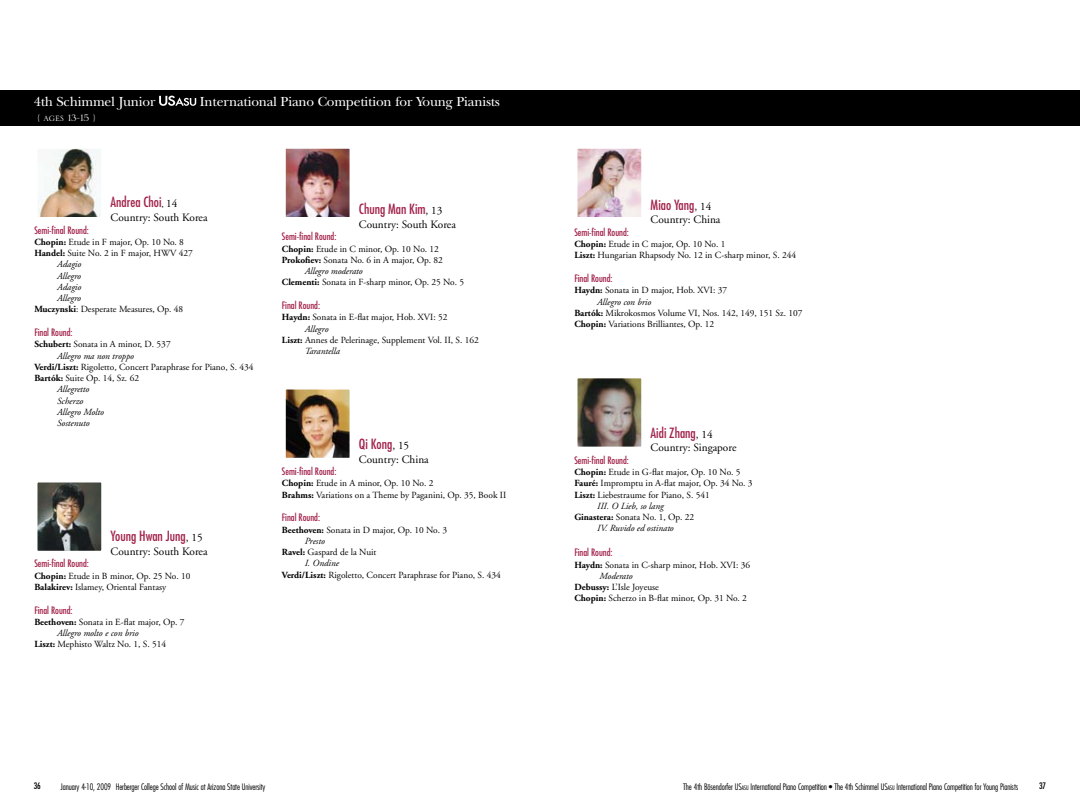
<style>
.page{position:relative;width:1080px;height:810px;background:#fff}
.page>*{position:absolute;margin:0;border:0;box-sizing:border-box;transform-origin:0 0}
.t1{font:condensed 13.75px "Futura";color:#a2224b}
.t2{font:13.75px "New Baskerville";letter-spacing:-.015em;color:#fff}
.t3{font:12.5px "Serlio LH";letter-spacing:-.015em;color:#fff}
.t4{font:11.25px "Adobe Garamond";color:#000}
.t5{font:condensed 10px "Futura";color:#a2224b}
.t6{font:9.38px/11.2px "Adobe Garamond";color:#000}
.t7{font:italic 9.38px "Adobe Garamond";color:#000}
.t8{font:300 condensed 8.75px "Futura";letter-spacing:-.01em;color:#000}
.t9{font:condensed 8.75px "Futura";color:#000}
.s1{font-family:"Adobe Garamond";font-stretch:normal;font-size:9.38px;color:#000}
.s2{font-family:"Adobe Garamond";font-stretch:normal;font-size:11.25px;color:#000}
.s3{font-weight:700}
.s4{font-style:inherit}
.s5{font-size:6.12px}
</style>
<div class="page">
<div style="left:539px;top:90px;width:541px;height:36px;background:#000"></div>
<img style="left:579px;top:150px;width:61px;height:66px">
<div style="left:574px;top:145px;width:71px;height:76px;border:4px solid #fff"></div>
<img style="left:579px;top:380px;width:61px;height:65px">
<div style="left:574px;top:375px;width:71px;height:75px;border:4px solid #fff"></div>
<div style="left:0;top:90px;width:540px;height:36px;background:#000"></div>
<svg style="left:159px;top:96px;width:37px;height:10px"></svg>
<img style="left:39px;top:150px;width:61px;height:66px">
<img style="left:287px;top:150px;width:61px;height:66px">
<div style="left:282px;top:145px;width:71px;height:76px;border:4px solid #fff"></div>
<img style="left:39px;top:484px;width:61px;height:66px">
<div style="left:34px;top:479px;width:71px;height:76px;border:4px solid #fff"></div>
<img style="left:287px;top:391px;width:61px;height:66px">
<div style="left:282px;top:386px;width:71px;height:76px;border:4px solid #fff"></div>
<h1 class="t2" style="left:34px;top:93px;width:123px">4th Schimmel Junior</h1>
<h1 class="t2" style="left:200px;top:93px;width:302px">International Piano Competition for Young Pianists</h1>
<h2 class="t3" style="left:38px;top:111px;width:60px">{ ages 13-15 }</h2>
<h1 class="t1" style="left:111px;top:194px;width:68px">Andrea Choi<span class="s1">,</span> <span class="s2">14</span></h1>
<p class="t4" style="left:111px;top:212px;width:99px">Country: South Korea</p>
<p class="t5" style="left:34px;top:224px;width:56px">Semi-final Round:</p>
<p class="t6" style="left:34px;top:237px;width:151px"><span class="s3">Chopin:</span> Etude in F major, Op. 10 No. 8</p>
<p class="t6" style="left:34px;top:248px;width:160px"><span class="s3">Handel:</span> Suite No. 2 in F major, HWV 427</p>
<p class="t7" style="left:57px;top:259px;width:26px">Adagio</p>
<p class="t7" style="left:57px;top:271px;width:25px">Allegro</p>
<p class="t7" style="left:57px;top:282px;width:26px">Adagio</p>
<p class="t7" style="left:57px;top:293px;width:25px">Allegro</p>
<p class="t6" style="left:34px;top:304px;width:150px"><span class="s3">Muczynski</span>: Desperate Measures, Op. 48</p>
<p class="t5" style="left:34px;top:326px;width:40px">Final Round:</p>
<p class="t6" style="left:34px;top:339px;width:138px"><span class="s3">Schubert:</span> Sonata in A minor, D. 537</p>
<p class="t7" style="left:57px;top:351px;width:78px">Allegro ma non troppo</p>
<p class="t6" style="left:34px;top:362px;width:221px"><span class="s3">Verdi/Liszt:</span> Rigoletto, Concert Paraphrase for Piano, S. 434</p>
<p class="t6" style="left:34px;top:373px;width:106px"><span class="s3">Bartók:</span> Suite Op. 14, Sz. 62</p>
<p class="t7" style="left:57px;top:384px;width:34px">Allegretto</p>
<p class="t7" style="left:57px;top:396px;width:28px">Scherzo</p>
<p class="t7" style="left:57px;top:407px;width:48px">Allegro Molto</p>
<p class="t7" style="left:57px;top:418px;width:34px">Sostenuto</p>
<h1 class="t1" style="left:111px;top:527px;width:94px">Young Hwan Jung<span class="s2">, 15</span></h1>
<p class="t4" style="left:111px;top:545px;width:99px">Country: South Korea</p>
<p class="t5" style="left:34px;top:557px;width:56px">Semi-final Round:</p>
<p class="t6" style="left:34px;top:570px;width:158px"><span class="s3">Chopin:</span> Etude in B minor, Op. 25 No. 10<br><span class="s3">Balakirev:</span> Islamey, Oriental Fantasy</p>
<p class="t5" style="left:34px;top:604px;width:40px">Final Round:</p>
<p class="t6" style="left:34px;top:617px;width:152px"><span class="s3">Beethoven:</span> Sonata in E-flat major, Op. 7</p>
<p class="t7" style="left:57px;top:628px;width:83px">Allegro molto e con brio</p>
<p class="t6" style="left:34px;top:639px;width:133px"><span class="s3">Liszt:</span> Mephisto Waltz No. 1, S. 514</p>
<h1 class="t1" style="left:359px;top:200px;width:85px">Chung Man Kim<span class="s2">, 13</span></h1>
<p class="t4" style="left:359px;top:218px;width:99px">Country: South Korea</p>
<p class="t5" style="left:282px;top:230px;width:56px">Semi-final Round:</p>
<p class="t6" style="left:282px;top:243px;width:158px"><span class="s3">Chopin:</span> Etude in C minor, Op. 10 No. 12</p>
<p class="t6" style="left:282px;top:254px;width:162px"><span class="s3">Prokofiev:</span> Sonata No. 6 in A major, Op. 82</p>
<p class="t7" style="left:304px;top:266px;width:60px">Allegro moderato</p>
<p class="t6" style="left:282px;top:277px;width:184px"><span class="s3">Clementi:</span> Sonata in F-sharp minor, Op. 25 No. 5</p>
<p class="t5" style="left:282px;top:299px;width:40px">Final Round:</p>
<p class="t6" style="left:282px;top:312px;width:167px"><span class="s3">Haydn:</span> Sonata in E-flat major, Hob. XVI: 52</p>
<p class="t7" style="left:304px;top:324px;width:25px">Allegro</p>
<p class="t6" style="left:282px;top:334px;width:199px"><span class="s3">Liszt:</span> Annes de Pelerinage, Supplement Vol. II, S. 162</p>
<p class="t7" style="left:304px;top:346px;width:37px">Tarantella</p>
<h1 class="t1" style="left:359px;top:435px;width:52px">Qi Kong<span class="s2">, 15</span></h1>
<p class="t4" style="left:359px;top:453px;width:71px">Country: China</p>
<p class="t5" style="left:282px;top:465px;width:56px">Semi-final Round:</p>
<p class="t6" style="left:282px;top:478px;width:226px"><span class="s3">Chopin:</span> Etude in A minor, Op. 10 No. 2<br><span class="s3">Brahms:</span> Variations on a Theme by Paganini, Op. 35, Book II</p>
<p class="t5" style="left:282px;top:511px;width:40px">Final Round:</p>
<p class="t6" style="left:282px;top:524px;width:167px"><span class="s3">Beethoven:</span> Sonata in D major, Op. 10 No. 3</p>
<p class="t7" style="left:304px;top:536px;width:22px">Presto</p>
<p class="t6" style="left:282px;top:547px;width:96px"><span class="s3">Ravel:</span> Gaspard de la Nuit</p>
<p class="t7" style="left:304px;top:558px;width:36px">I. Ondine</p>
<p class="t6" style="left:282px;top:569px;width:221px"><span class="s3">Verdi/Liszt:</span> Rigoletto, Concert Paraphrase for Piano, S. 434</p>
<h1 class="t1" style="left:651px;top:196px;width:62px">Miao Yang<span class="s2">, 14</span></h1>
<p class="t4" style="left:651px;top:214px;width:71px">Country: China</p>
<p class="t5" style="left:574px;top:226px;width:56px">Semi-final Round:</p>
<p class="t6" style="left:574px;top:239px;width:223px"><span class="s3">Chopin:</span> Etude in C major, Op. 10 No. 1<br><span class="s3">Liszt:</span> Hungarian Rhapsody No. 12 in C-sharp minor, S. 244</p>
<p class="t5" style="left:574px;top:272px;width:40px">Final Round:</p>
<p class="t6" style="left:574px;top:285px;width:154px"><span class="s3">Haydn:</span> Sonata in D major, Hob. XVI: 37</p>
<p class="t7" style="left:597px;top:297px;width:56px">Allegro con brio</p>
<p class="t6" style="left:574px;top:308px;width:230px"><span class="s3">Bartók:</span> Mikrokosmos Volume VI, Nos. 142, 149, 151 Sz. 107</p>
<p class="t6" style="left:574px;top:319px;width:141px"><span class="s3">Chopin:</span> Variations Brilliantes, Op. 12</p>
<h1 class="t1" style="left:651px;top:424px;width:64px">Aidi Zhang<span class="s2">, 14</span></h1>
<p class="t4" style="left:651px;top:442px;width:87px">Country: Singapore</p>
<p class="t5" style="left:574px;top:454px;width:56px">Semi-final Round:</p>
<p class="t6" style="left:574px;top:467px;width:168px"><span class="s3">Chopin:</span> Etude in G-flat major, Op. 10 No. 5</p>
<p class="t6" style="left:574px;top:478px;width:180px"><span class="s3">Fauré:</span> Impromptu in A-flat major, Op. 34 No. 3</p>
<p class="t6" style="left:574px;top:489px;width:137px"><span class="s3">Liszt:</span> Liebestraume for Piano, S. 541</p>
<p class="t7" style="left:597px;top:501px;width:68px">III. O Lieb, so lang</p>
<p class="t6" style="left:574px;top:512px;width:121px"><span class="s3">Ginastera:</span> Sonata No. 1, Op. 22</p>
<p class="t7" style="left:597px;top:523px;width:78px">IV. Ruvido ed ostinato</p>
<p class="t5" style="left:574px;top:546px;width:40px">Final Round:</p>
<p class="t6" style="left:574px;top:559px;width:177px"><span class="s3">Haydn:</span> Sonata in C-sharp minor, Hob. XVI: 36</p>
<p class="t7" style="left:599px;top:571px;width:35px">Moderato</p>
<p class="t6" style="left:574px;top:582px;width:86px"><span class="s3">Debussy:</span> L’Isle Joyeuse</p>
<p class="t6" style="left:574px;top:593px;width:174px"><span class="s3">Chopin:</span> Scherzo in B-flat minor, Op. 31 No. 2</p>
<p class="t9" style="left:34px;top:781px;width:9px">36</p>
<p class="t8" style="left:61px;top:781px;width:206px">January 4-10, 2009 Herberger College School of Music at Arizona State University</p>
<p class="t8" style="left:683px;top:781px;width:336px">The 4th Bösendorfer <span class="s4">US</span><span class="s5">ASU</span> International Piano Competition • The 4th Schimmel <span class="s4">US</span><span class="s5">ASU</span> International Piano Competition for Young Pianists</p>
<p class="t9" style="left:1039px;top:781px;width:9px">37</p>
</div>
